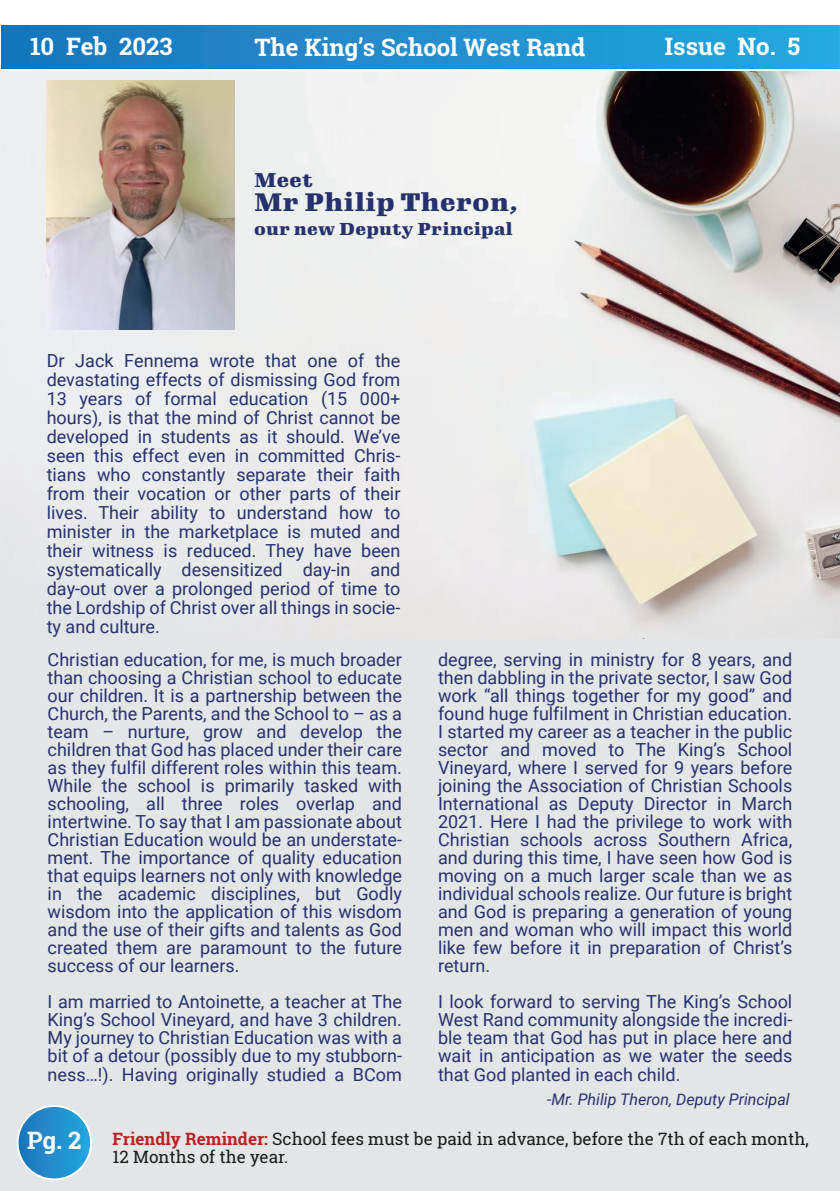
<style>
.page{position:relative;width:840px;height:1191px;background:#fff}
.page>*{position:absolute;margin:0;border:0;box-sizing:border-box;transform-origin:0 0}
.t1{font:900 24.8px "Gimlet Display";letter-spacing:.05em;color:#26326e}
.t2{font:700 24px "Roboto Slab";color:#fff}
.t3{font:900 19.6px "Gimlet Display";color:#26326e}
.t4{font:18px/18px "Roboto";color:#26326e;text-align:justify}
.t5{font:17px/18.4px "Roboto Slab";color:#1a1c19}
.t6{font:900 17px "Gimlet Display";letter-spacing:.05em;color:#26326e}
.t7{font:italic 16px "Roboto";color:#26326e}
.s1{font-weight:700;color:#bb2227}
</style>
<div class="page">
<div style="left:0;top:596px;width:839px;height:595px;background:#e4e5e7"></div>
<img style="left:0;top:71px;width:839px;height:567px">
<svg style="left:18px;top:1106px;width:73px;height:73px;background:#2790ce"></svg>
<div style="left:17px;top:1105px;width:75px;height:75px;border:2px solid #fff;border-radius:50%"></div>
<svg style="left:1px;top:25px;width:838px;height:44px;background:#208ecd"></svg>
<img style="left:46px;top:80px;width:188px;height:250px">
<h2 class="t2" style="left:30px;top:30px;width:144px">10 Feb 2023</h2>
<h2 class="t2" style="left:254px;top:31px;width:332px">The King’s School West Rand</h2>
<h2 class="t2" style="left:664px;top:30px;width:137px">Issue No. 5</h2>
<p class="t3" style="left:254px;top:166px;width:59px">Meet</p>
<h1 class="t1" style="left:254px;top:185px;width:264px">Mr Philip Theron,</h1>
<p class="t6" style="left:254px;top:217px;width:259px">our new Deputy Principal</p>
<p class="t4" style="left:47px;top:350px;width:355px;line-height:19px">Dr Jack Fennema wrote that one of the devastating effects of dismissing God from 13 years of formal education (15 000+ hours), is that the mind of Christ cannot be developed in students as it should. We’ve seen this effect even in committed Chris&shy;tians who constantly separate their faith from their vocation or other parts of their lives. Their ability to understand how to minister in the marketplace is muted and their witness is reduced. They have been systematically desensitized day-in and day-out over a prolonged period of time to the Lordship of Christ over all things in socie&shy;ty and culture.</p>
<p class="t4" style="left:48px;top:650px;width:355px">Christian education, for me, is much broader than choosing a Christian school to educate our children. It is a partnership between the Church, the Parents, and the School to – as a team – nurture, grow and develop the children that God has placed under their care as they fulfil different roles within this team.<br>While the school is primarily tasked with schooling, all three roles overlap and intertwine. To say that I am passionate about Christian Education would be an understate&shy;ment. The importance of quality education that equips learners not only with knowledge in the academic disciplines, but Godly wisdom into the application of this wisdom and the use of their gifts and talents as God created them are paramount to the future success of our learners.</p>
<p class="t4" style="left:48px;top:992px;width:355px">I am married to Antoinette, a teacher at The King’s School Vineyard, and have 3 children.<br>My journey to Christian Education was with a bit of a detour (possibly due to my stubborn&shy;ness…!). Having originally studied a BCom</p>
<p class="t4" style="left:438px;top:650px;width:355px">degree, serving in ministry for 8 years, and then dabbling in the private sector, I saw God work “all things together for my good” and found huge fulfilment in Christian education.<br>I started my career as a teacher in the public sector and moved to The King’s School Vineyard, where I served for 9 years before joining the Association of Christian Schools International as Deputy Director in March 2021. Here I had the privilege to work with Christian schools across Southern Africa, and during this time, I have seen how God is moving on a much larger scale than we as individual schools realize. Our future is bright and God is preparing a generation of young men and woman who will impact this world like few before it in preparation of Christ’s return.</p>
<p class="t4" style="left:438px;top:992px;width:355px">I look forward to serving The King’s School West Rand community alongside the incredi&shy;ble team that God has put in place here and wait in anticipation as we water the seeds that God planted in each child.</p>
<p class="t7" style="left:547px;top:1088px;width:244px">-Mr. Philip Theron, Deputy Principal</p>
<h2 class="t2" style="left:27px;top:1124px;width:56px">Pg. 2</h2>
<p class="t5" style="left:113px;top:1129px;width:697px"><span class="s1">Friendly Reminder:</span> School fees must be paid in advance, before the 7th of each month,<br>12 Months of the year.</p>
</div>
